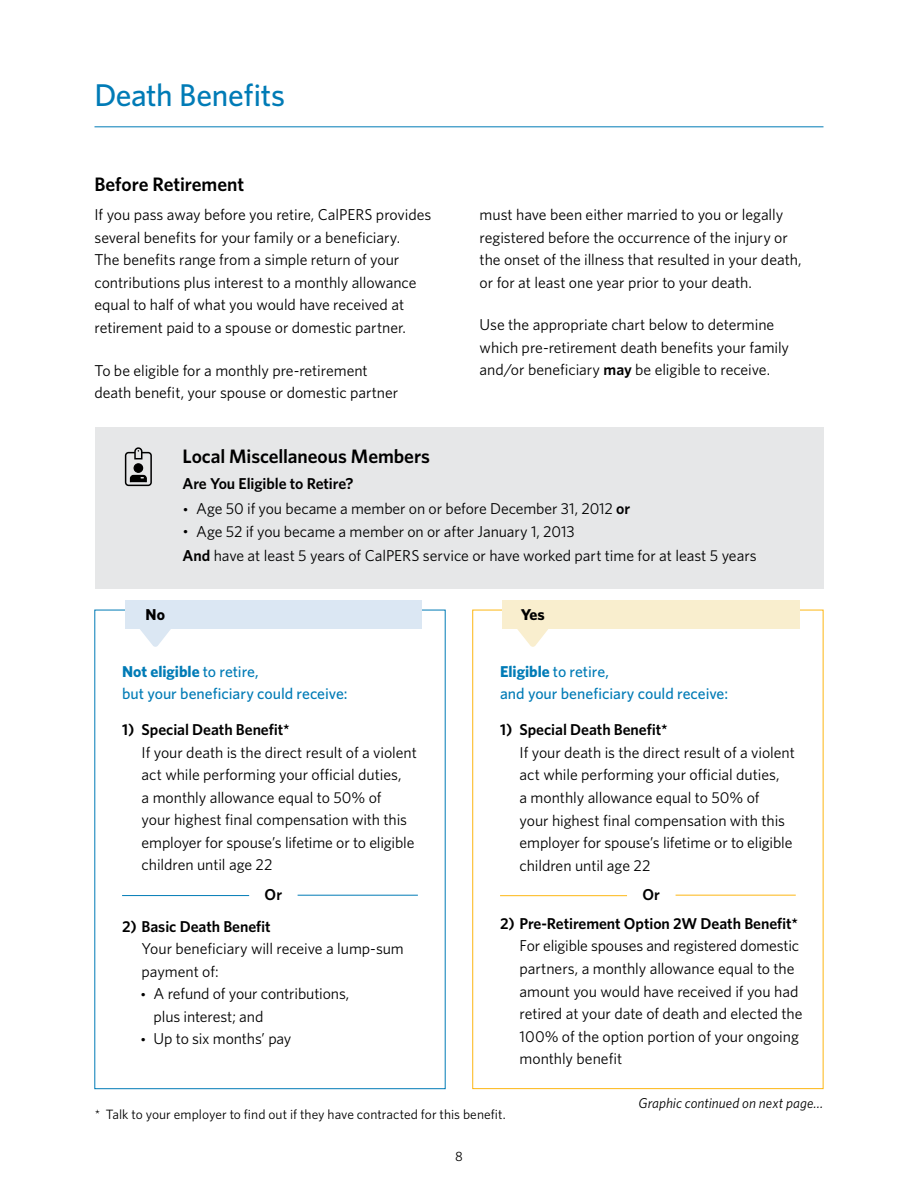
<style>
.page{position:relative;width:918px;height:1188px;background:#fff}
.page>*{position:absolute;margin:0;border:0;box-sizing:border-box;transform-origin:0 0}
.t1{font:500 31.5px "Whitney";letter-spacing:-.01em;color:#007bb6}
.t2{font:600 19.5px "Whitney";letter-spacing:-.005em;color:#000}
.t3{font:15.75px/22.5px "Whitney";letter-spacing:-.005em;color:#000}
.t4{font:500 15.75px/22.5px "Whitney";color:#007bb6}
.t5{font:600 15.75px "Whitney";letter-spacing:-.005em;color:#000}
.t6{font:700 15.75px "Whitney";color:#000}
.t7{font:italic 14.25px "Whitney";color:#000}
.t8{font:13.5px "Whitney";letter-spacing:.005em;color:#000}
.s1{font-weight:600}
.s2{font-family:"Trebuchet MS";font-size:12px}
.s3{font-weight:700}
</style>
<div class="page">
<hr style="left:94px;top:126px;width:730px;height:1px;background:#007bb6">
<hr style="left:676px;top:895px;width:120px;height:1px;background:#fdb714">
<hr style="left:500px;top:895px;width:127px;height:1px;background:#fdb714">
<div style="left:95px;top:427px;width:729px;height:162px;background:#e6e7e8"></div>
<hr style="left:298px;top:895px;width:120px;height:1px;background:#007bb6">
<hr style="left:122px;top:895px;width:127px;height:1px;background:#007bb6">
<svg style="left:515px;top:628px;width:35px;height:19px"></svg>
<div style="left:502px;top:600px;width:297px;height:28px;background:#f9eece"></div>
<svg style="left:138px;top:628px;width:35px;height:19px"></svg>
<div style="left:125px;top:600px;width:297px;height:28px;background:#dbe7f3"></div>
<div style="left:125px;top:452px;width:27px;height:34px;border:2px solid #000;border-radius:3px"></div>
<div style="left:134px;top:464px;width:9px;height:8px;background:#000;border-radius:50%"></div>
<div style="left:134px;top:463px;width:9px;height:10px;border:1px solid #000;border-radius:50%"></div>
<svg style="left:134px;top:447px;width:9px;height:13px"></svg>
<svg style="left:129px;top:474px;width:18px;height:9px"></svg>
<h2 class="t1" style="left:94px;top:74px;width:192px">Death Benefits</h2>
<h3 class="t2" style="left:94px;top:171px;width:151px">Before Retirement</h3>
<p class="t3" style="left:94px;top:203px;width:338px">If you pass away before you retire, CalPERS provides several benefits for your family or a beneficiary .<br>The benefits range from a simple return of your contributions plus interest to a monthly allowance equal to half of what you would have received at retirement paid to a spouse or domestic partner .</p>
<p class="t3" style="left:94px;top:359px;width:305px">To be eligible for a monthly pre-retirement death benefit, your spouse or domestic partner</p>
<p class="t3" style="left:480px;top:203px;width:323px">must have been either married to you or legally registered before the occurrence of the injury or the onset of the illness that resulted in your death, or for at least one year prior to your death .</p>
<p class="t3" style="left:480px;top:313px;width:311px">Use the appropriate chart below to determine which pre-retirement death benefits your family and/or beneficiary <span class="s1">may</span> be eligible to receive .</p>
<h3 class="t2" style="left:183px;top:443px;width:249px">Local Miscellaneous Members</h3>
<h4 class="t5" style="left:183px;top:473px;width:173px">Are You Eligible to Retire?</h4>
<p class="t3" style="left:183px;top:497px;width:449px"><span class="s2">•</span> Age 50 if you became a member on or before December 31, 2012 <span class="s1">or</span></p>
<p class="t3" style="left:183px;top:519px;width:394px"><span class="s2">•</span> Age 52 if you became a member on or after January 1, 2013</p>
<p class="t3" style="left:183px;top:544px;width:576px"><span class="s1">And</span> have at least 5 years of CalPERS service or have worked part time for at least 5 years</p>
<h4 class="t6" style="left:146px;top:604px;width:21px">No</h4>
<h4 class="t6" style="left:521px;top:604px;width:26px">Yes</h4>
<p class="t4" style="left:122px;top:660px;width:227px"><span class="s3">Not eligible</span> to retire,<br>but your beneficiary could receive:</p>
<p class="t3" style="left:142px;top:718px;width:277px;text-indent:-19px"><span class="s1">1) Special Death Benefit*<br></span>If your death is the direct result of a violent act while performing your official duties,<br>a monthly allowance equal to 50% of<br>your highest final compensation with this employer for spouse’s lifetime or to eligible children until age 22</p>
<p class="t5" style="left:265px;top:884px;width:19px">Or</p>
<p class="t3" style="left:142px;top:915px;width:264px;text-indent:-19px"><span class="s1">2) Basic Death Benefit<br></span>Your beneficiary will receive a lump-sum payment of:</p>
<p class="t3" style="left:154px;top:982px;width:197px;text-indent:-14px"><span class="s2">•</span> A refund of your contributions, plus interest; and</p>
<p class="t3" style="left:140px;top:1027px;width:153px"><span class="s2">•</span> Up to six months’ pay</p>
<p class="t4" style="left:500px;top:660px;width:230px"><span class="s3">Eligible</span> to retire,<br>and your beneficiary could receive:</p>
<p class="t3" style="left:520px;top:718px;width:277px;text-indent:-19px"><span class="s1">1) Special Death Benefit*<br></span>If your death is the direct result of a violent act while performing your official duties,<br>a monthly allowance equal to 50% of<br>your highest final compensation with this employer for spouse’s lifetime or to eligible children until age 22</p>
<p class="t5" style="left:643px;top:884px;width:19px">Or</p>
<p class="t3" style="left:520px;top:912px;width:285px;text-indent:-19px"><span class="s1">2) Pre-Retirement Option 2W Death Benefit* </span>For eligible spouses and registered domestic partners, a monthly allowance equal to the amount you would have received if you had retired at your date of death and elected the 100% of the option portion of your ongoing monthly benefit</p>
<p class="t8" style="left:95px;top:1106px;width:412px">* Talk to your employer to find out if they have contracted for this benefit .</p>
<p class="t8" style="left:455px;top:1147px;width:9px">8</p>
<p class="t7" style="left:639px;top:1094px;width:186px">Graphic continued on next page…</p>
</div>
